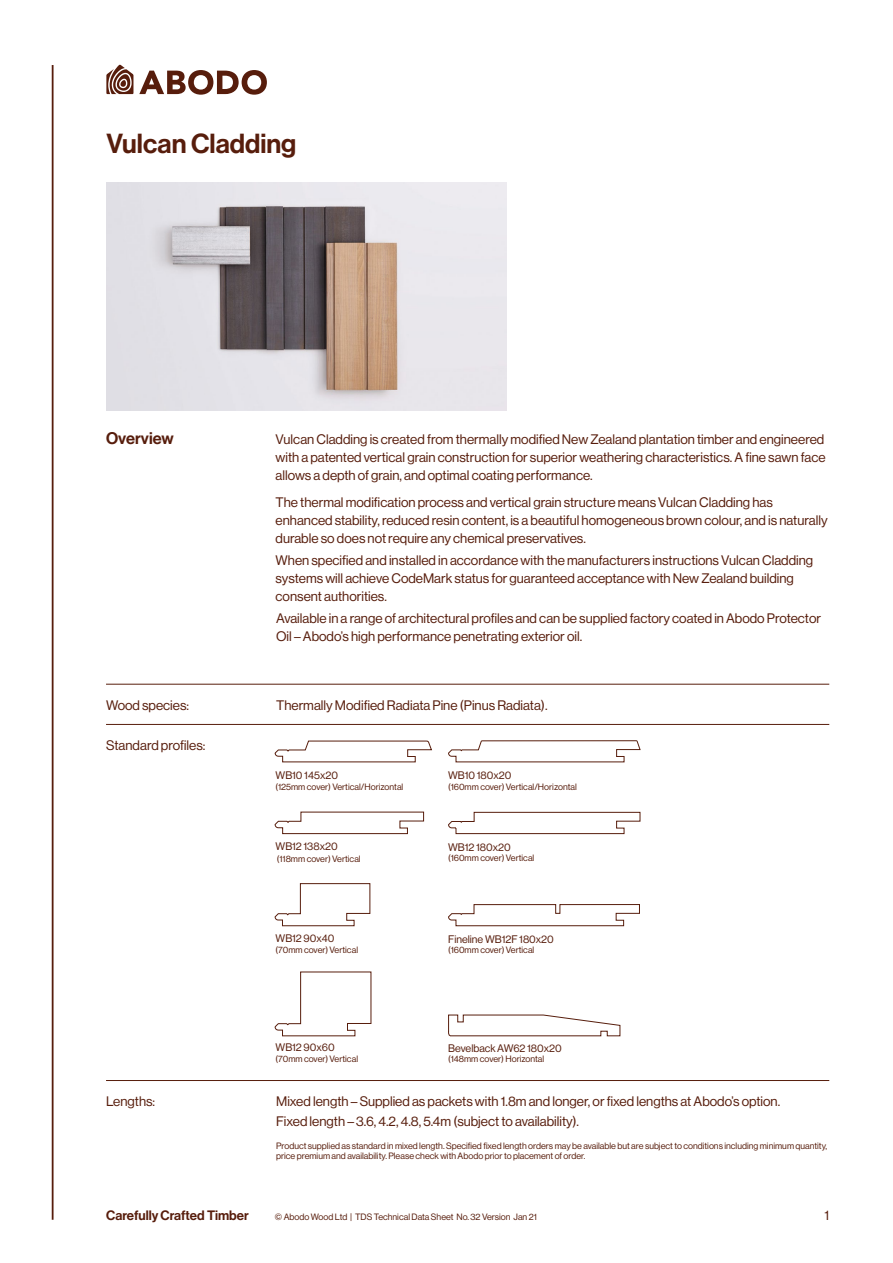
<style>
.page{position:relative;width:893px;height:1263px;background:#fff}
.page>*{position:absolute;margin:0;border:0;box-sizing:border-box;transform-origin:0 0}
.t1{font:27px "N Haas Grotesk DS Pro 65 Md";color:#571d0c}
.t2{font:16.5px "N Haas Grotesk DS Pro 65 Md";color:#571d0c}
.t3{font:13.5px/18px "N Haas Grotesk DS Pro 55 Rg";color:#571d0c}
.t4{font:13.35px "N Haas Grotesk DS Pro 65 Md";color:#571d0c}
.t5{font:10.65px "N Haas Grotesk DS Pro 55 Rg";color:#571d0c}
.t6{font:9px/10.5px "N Haas Grotesk DS Pro 55 Rg";color:#571d0c}
</style>
<div class="page">
<hr style="left:52px;top:65px;width:2px;height:1155px;background:#571d0c">
<svg style="left:139px;top:70px;width:128px;height:25px"></svg>
<svg style="left:106px;top:65px;width:27px;height:29px"></svg>
<img style="left:106px;top:183px;width:400px;height:227px">
<hr style="left:106px;top:684px;width:723px;height:1px;background:#571d0c">
<hr style="left:106px;top:724px;width:723px;height:1px;background:#571d0c">
<hr style="left:106px;top:1080px;width:723px;height:1px;background:#571d0c">
<svg style="left:448px;top:811px;width:193px;height:23px"></svg>
<svg style="left:448px;top:1014px;width:173px;height:22px"></svg>
<svg style="left:448px;top:740px;width:193px;height:23px"></svg>
<svg style="left:274px;top:883px;width:97px;height:43px"></svg>
<svg style="left:274px;top:811px;width:150px;height:23px"></svg>
<svg style="left:274px;top:971px;width:98px;height:65px"></svg>
<svg style="left:274px;top:740px;width:158px;height:23px"></svg>
<svg style="left:448px;top:904px;width:192px;height:22px"></svg>
<h1 class="t1" style="left:106px;top:128px;width:191px">Vulcan Cladding</h1>
<p class="t2" style="left:106px;top:429px;width:69px">Overview</p>
<p class="t3" style="left:276px;top:430px;width:551px;text-align:justify">Vulcan Cladding is created from thermally modified New Zealand plantation timber and engineered with a patented vertical grain construction for superior weathering characteristics. A fine sawn face allows a depth of grain, and optimal coating performance.</p>
<p class="t3" style="left:276px;top:493px;width:553px">The thermal modification process and vertical grain structure means Vulcan Cladding has enhanced stability, reduced resin content, is a beautiful homogeneous brown colour, and is naturally durable so does not require any chemical preservatives.</p>
<p class="t3" style="left:276px;top:551px;width:539px">When specified and installed in accordance with the manufacturers instructions Vulcan Cladding systems will achieve CodeMark status for guaranteed acceptance with New Zealand building consent authorities.</p>
<p class="t3" style="left:276px;top:609px;width:546px">Available in a range of architectural profiles and can be supplied factory coated in Abodo Protector<br>Oil – Abodo’s high performance penetrating exterior oil.</p>
<p class="t3" style="left:106px;top:696px;width:85px">Wood species:</p>
<p class="t3" style="left:276px;top:696px;width:273px">Thermally Modified Radiata Pine (Pinus Radiata).</p>
<p class="t3" style="left:106px;top:737px;width:101px">Standard profiles:</p>
<p class="t5" style="left:276px;top:770px;width:64px">WB10 145x20</p>
<p class="t6" style="left:276px;top:782px;width:129px">(125mm cover) Vertical/Horizontal</p>
<p class="t5" style="left:448px;top:769px;width:65px">WB10 180x20</p>
<p class="t6" style="left:448px;top:781px;width:130px">(160mm cover) Vertical/Horizontal</p>
<p class="t5" style="left:276px;top:840px;width:64px">WB12 138x20</p>
<p class="t6" style="left:277px;top:854px;width:85px">(118mm cover) Vertical</p>
<p class="t5" style="left:448px;top:841px;width:64px">WB12 180x20</p>
<p class="t6" style="left:448px;top:853px;width:88px">(160mm cover) Vertical</p>
<p class="t5" style="left:276px;top:932px;width:61px">WB12 90x40</p>
<p class="t6" style="left:276px;top:944px;width:84px">(70mm cover) Vertical</p>
<p class="t5" style="left:448px;top:933px;width:107px">Fineline WB12F 180x20</p>
<p class="t6" style="left:448px;top:945px;width:88px">(160mm cover) Vertical</p>
<p class="t5" style="left:276px;top:1041px;width:61px">WB12 90x60</p>
<p class="t6" style="left:276px;top:1053px;width:84px">(70mm cover) Vertical</p>
<p class="t5" style="left:448px;top:1042px;width:115px">Bevelback AW62 180x20</p>
<p class="t6" style="left:448px;top:1054px;width:98px">(148mm cover) Horizontal</p>
<p class="t3" style="left:106px;top:1093px;width:51px">Lengths:</p>
<p class="t3" style="left:276px;top:1092px;width:506px;line-height:20.1px">Mixed length – Supplied as packets with 1.8m and longer, or fixed lengths at Abodo’s option.<br>Fixed length – 3.6, 4.2, 4.8, 5.4m (subject to availability).</p>
<p class="t6" style="left:276px;top:1140px;width:553px">Product supplied as standard in mixed length. Specified fixed length orders may be available but are subject to conditions including minimum quantity, price premium and availability. Please check with Abodo prior to placement of order.</p>
<p class="t4" style="left:106px;top:1208px;width:144px">Carefully Crafted Timber</p>
<p class="t6" style="left:275px;top:1212px;width:263px">© Abodo Wood Ltd | TDS Technical Data Sheet No. 32 Version Jan 21</p>
<p class="t3" style="left:824px;top:1207px;width:6px">1</p>
</div>
